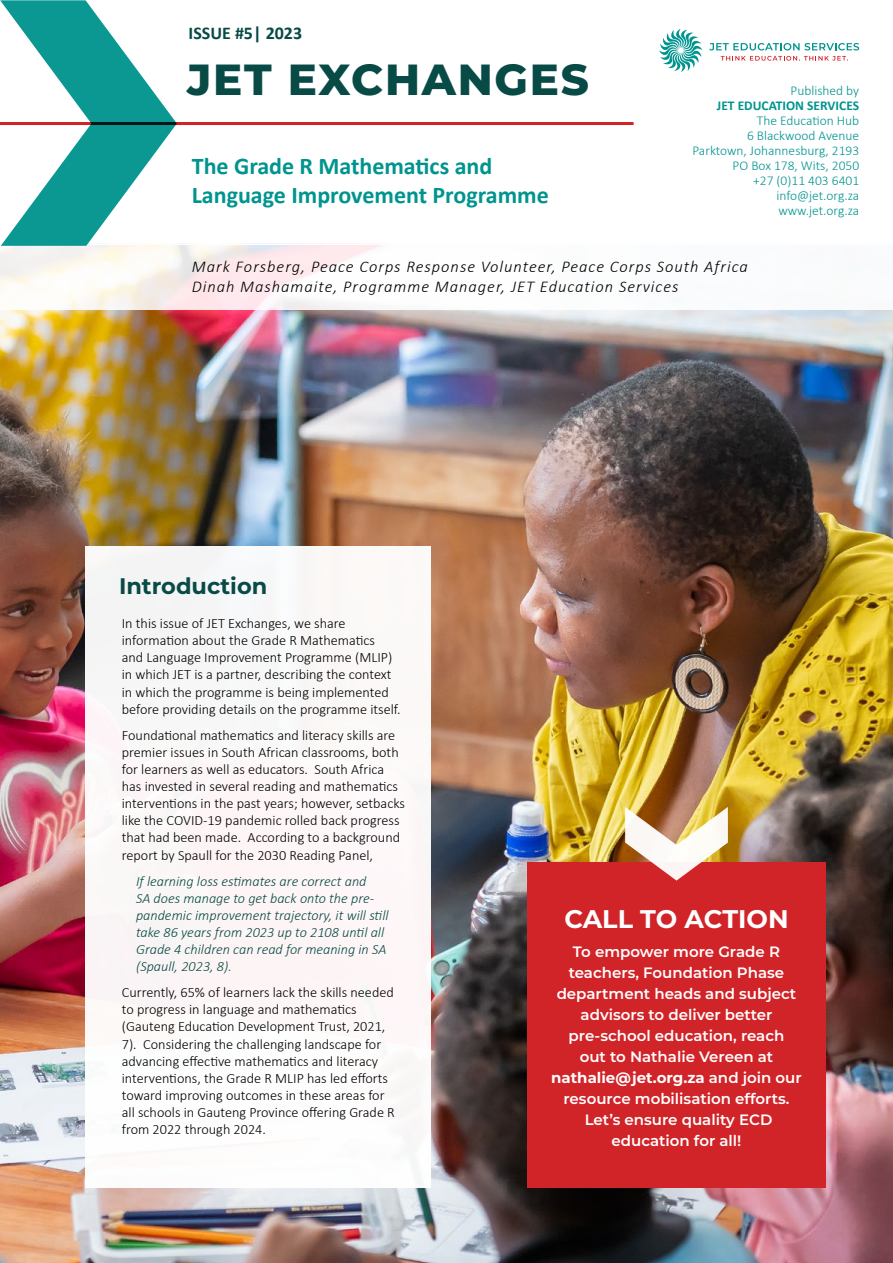
<style>
.page{position:relative;width:893px;height:1263px;background:#fff}
.page>*{position:absolute;margin:0;border:0;box-sizing:border-box;transform-origin:0 0}
.t1{font:800 43.5px "Montserrat";letter-spacing:.04em;color:#084a45}
.t2{font:700 25.5px "Montserrat";color:#fff}
.t3{font:700 24px/28.5px "Calibri";color:#00948f}
.t4{font:700 22.5px "Montserrat";color:#084a45}
.t5{font:700 18px "Calibri";color:#084a45}
.t6{font:italic 300 16.5px/19.8px "Calibri";letter-spacing:.06em;color:#000}
.t7{font:600 15px/21px "Montserrat";color:#fff;text-align:center}
.t8{font:300 14.25px/17.1px "Calibri";color:#000}
.t9{font:italic 300 14.25px/17.1px "Calibri";color:#084a45}
.t10{font:300 13.5px/15px "Calibri";color:#00948f;text-align:right}
.t11{font:700 13.5px "Calibri";color:#00948f}
.s1{font-weight:700}
</style>
<div class="page">
<img style="left:0;top:310px;width:893px;height:953px">
<svg style="left:0;top:245px;width:382px;height:65px"></svg>
<div style="left:85px;top:546px;width:345px;height:642px;background:#fdf7f7"></div>
<svg style="left:0;top:0;width:177px;height:246px"></svg>
<hr style="left:0;top:122px;width:634px;height:3px;background:#d12429">
<svg style="left:709px;top:43px;width:150px;height:18px"></svg>
<svg style="left:659px;top:29px;width:43px;height:43px"></svg>
<div style="left:527px;top:862px;width:299px;height:326px;background:#d12429"></div>
<svg style="left:625px;top:807px;width:103px;height:74px"></svg>
<p class="t5" style="left:189px;top:21px;width:115px">ISSUE #5| 2023</p>
<h1 class="t1" style="left:187px;top:48px;width:403px">JET EXCHANGES</h1>
<h3 class="t3" style="left:192px;top:152px;width:358px">The Grade R Mathematics and<br>Language Improvement Programme</h3>
<p class="t10" style="left:791px;top:83px;width:70px">Published by</p>
<p class="t11" style="left:717px;top:97px;width:144px">JET EDUCATION SERVICES</p>
<p class="t10" style="left:692px;top:113px;width:168px">The Education Hub<br>6 Blackwood Avenue<br>Parktown, Johannesburg, 2193<br>PO Box 178, Wits, 2050<br>+27 (0)11 403 6401 info@jet.org.za www.jet.org.za</p>
<p class="t6" style="left:192px;top:256px;width:558px">Mark Forsberg, Peace Corps Response Volunteer, Peace Corps South Africa<br>Dinah Mashamaite, Programme Manager, JET Education Services</p>
<h3 class="t4" style="left:119px;top:570px;width:150px">Introduction</h3>
<p class="t8" style="left:122px;top:615px;width:280px">In this issue of JET Exchanges, we share information about the Grade R Mathematics<br>and Language Improvement Programme (MLIP) in which JET is a partner, describing the context in which the programme is being implemented before providing details on the programme itself.</p>
<p class="t8" style="left:122px;top:726px;width:285px">Foundational mathematics and literacy skills are premier issues in South African classrooms, both for learners as well as educators. South Africa has invested in several reading and mathematics interventions in the past years; however, setbacks like the COVID-19 pandemic rolled back progress that had been made. According to a background report by Spaull for the 2030 Reading Panel,</p>
<p class="t9" style="left:136px;top:872px;width:254px">If learning loss estimates are correct and<br>SA does manage to get back onto the pre&shy;pandemic improvement trajectory, it will still take 86 years from 2023 up to 2108 until all Grade 4 children can read for meaning in SA (Spaull, 2023, 8).</p>
<p class="t8" style="left:122px;top:984px;width:275px">Currently, 65% of learners lack the skills needed to progress in language and mathematics (Gauteng Education Development Trust, 2021, 7). Considering the challenging landscape for advancing effective mathematics and literacy interventions, the Grade R MLIP has led efforts toward improving outcomes in these areas for all schools in Gauteng Province offering Grade R from 2022 through 2024.</p>
<h2 class="t2" style="left:564px;top:900px;width:226px">CALL TO ACTION</h2>
<p class="t7" style="left:551px;top:941px;width:252px">To empower more Grade R teachers, Foundation Phase department heads and subject advisors to deliver better pre-school education, reach<br>out to Nathalie Vereen at <span class="s1">nathalie@jet.org.za</span> and join our resource mobilisation efforts.<br>Let’s ensure quality ECD education for all!</p>
</div>
